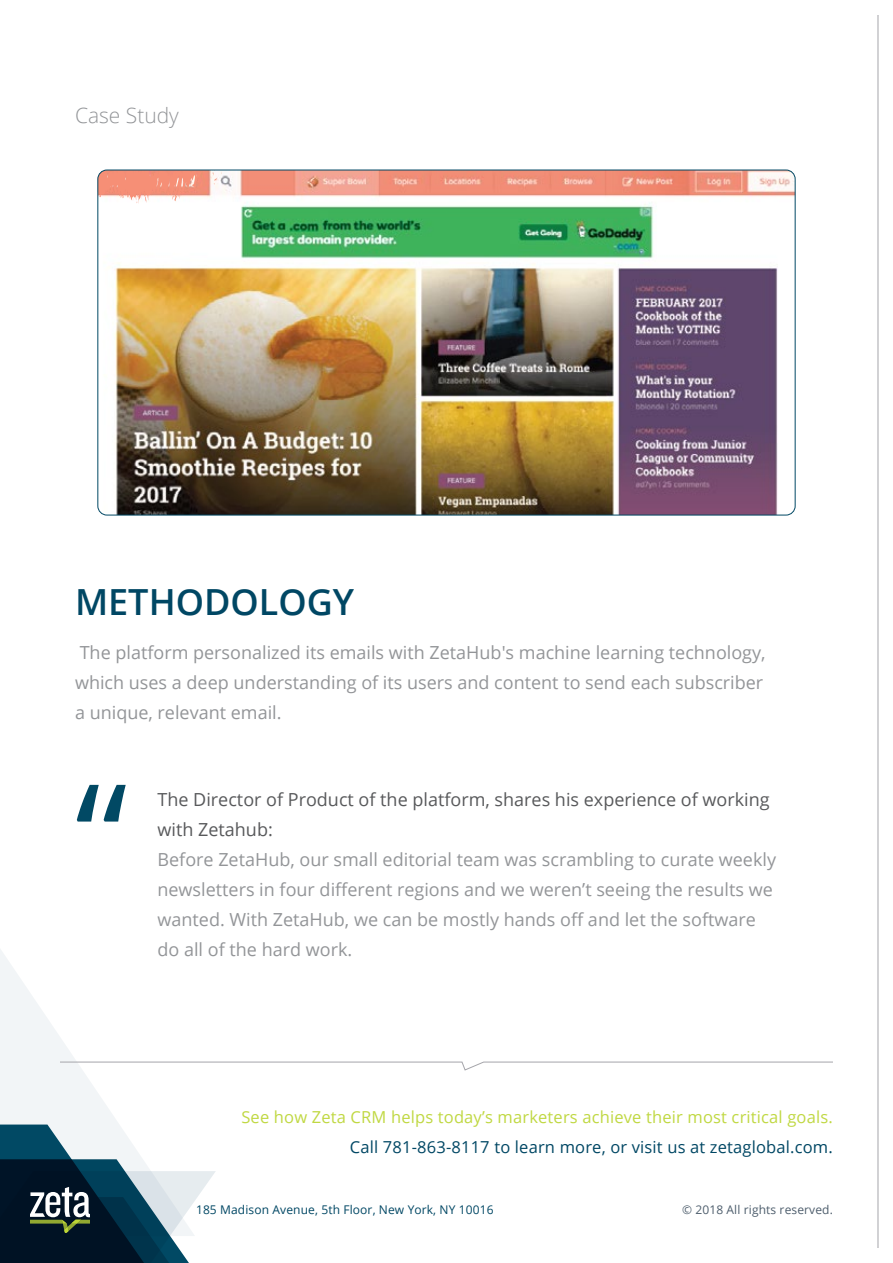
<style>
.page{position:relative;width:893px;height:1263px;background:#fff}
.page>*{position:absolute;margin:0;border:0;box-sizing:border-box;transform-origin:0 0}
.t1{font:600 36px "Open Sans";color:#004764}
.t2{font:300 21px "Open Sans";color:#939598}
.t3{font:18px/30px "Open Sans";color:#939598}
.t4{font:18px/30px "Open Sans";color:#58595b}
.t5{font:16.5px "Open Sans";letter-spacing:.01em;color:#c0d842}
.t6{font:16.5px "Open Sans";letter-spacing:.01em;color:#004764}
.t7{font:12px "Open Sans";letter-spacing:.01em;color:#004764}
.t8{font:12px "Open Sans";letter-spacing:.01em;color:#4e5e6d}
</style>
<div class="page">
<svg style="left:0;top:949px;width:195px;height:175px"></svg>
<svg style="left:0;top:1124px;width:216px;height:139px"></svg>
<img style="left:98px;top:170px;width:697px;height:345px">
<svg style="left:98px;top:170px;width:124px;height:34px"></svg>
<svg style="left:60px;top:1062px;width:773px;height:8px"></svg>
<hr style="left:878px;top:15px;width:1px;height:1232px;background:#a5a5aa">
<svg style="left:77px;top:785px;width:49px;height:36px"></svg>
<p class="t2" style="left:75px;top:101px;width:105px">Case Study</p>
<h1 class="t1" style="left:75px;top:577px;width:281px">METHODOLOGY</h1>
<p class="t3" style="left:75px;top:637px;width:692px">The platform personalized its emails with ZetaHub's machine learning technology, which uses a deep understanding of its users and content to send each subscriber a unique, relevant email.</p>
<p class="t4" style="left:157px;top:784px;width:614px">The Director of Product of the platform, shares his experience of working with Zetahub:</p>
<p class="t3" style="left:157px;top:844px;width:620px">Before ZetaHub, our small editorial team was scrambling to curate weekly newsletters in four different regions and we weren’t seeing the results we wanted. With ZetaHub, we can be mostly hands off and let the software do all of the hard work.</p>
<p class="t5" style="left:241px;top:1105px;width:593px">See how Zeta CRM helps today’s marketers achieve their most critical goals.</p>
<p class="t6" style="left:350px;top:1136px;width:484px">Call 781-863-8117 to learn more, or visit us at zetaglobal.com.</p>
<p class="t7" style="left:196px;top:1202px;width:299px">185 Madison Avenue, 5th Floor, New York, NY 10016</p>
<p class="t8" style="left:682px;top:1202px;width:152px">© 2018 All rights reserved.</p>
</div>
